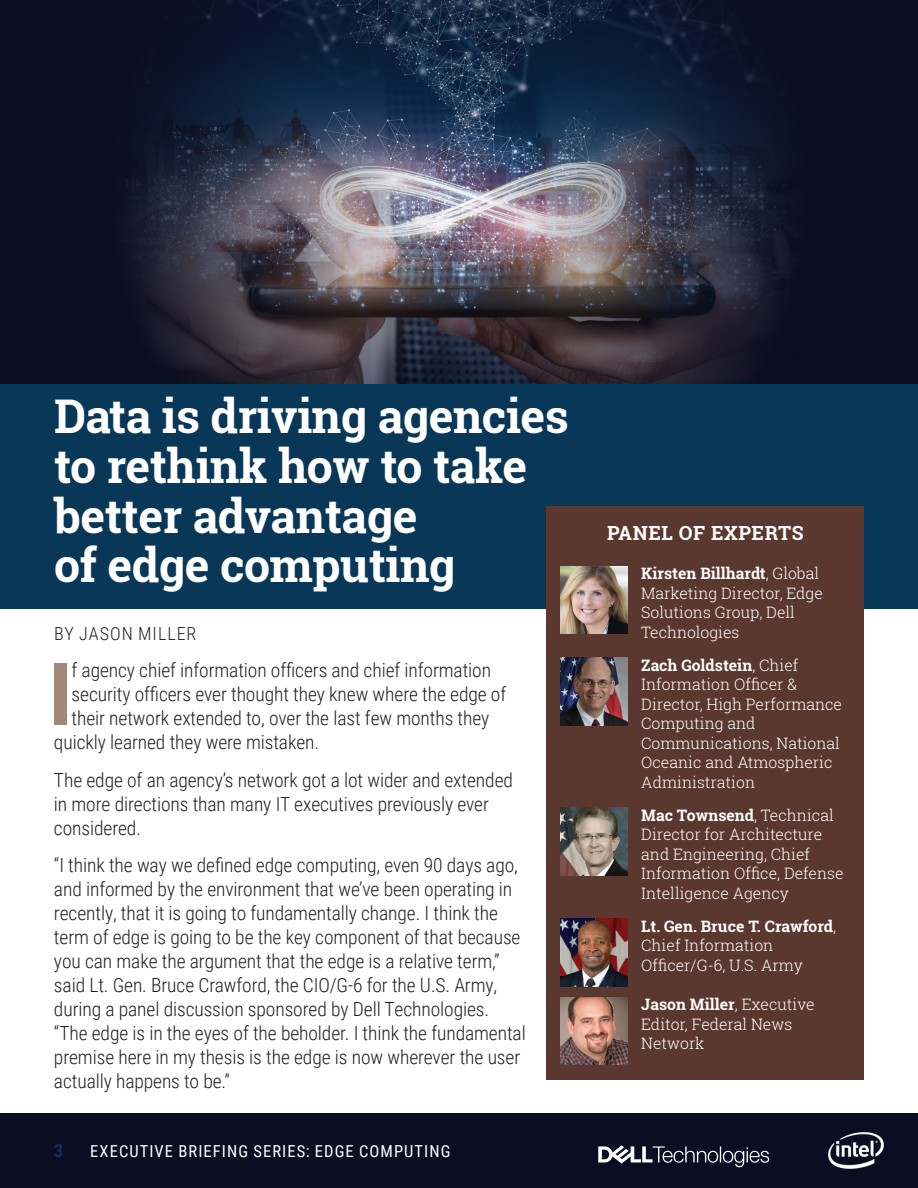
<style>
.page{position:relative;width:918px;height:1188px;background:#fff}
.page>*{position:absolute;margin:0;border:0;box-sizing:border-box;transform-origin:0 0}
.t1{font:700 87px "Roboto Condensed";color:#a18878}
.t2{font:700 46.5px/49.5px "Roboto Slab";letter-spacing:-.01em;color:#fff}
.t3{font:300 19.5px/24px "Roboto Condensed";letter-spacing:-.005em;color:#231f20}
.t4{font:700 19.5px "Roboto Slab";letter-spacing:.03em;color:#fff}
.t5{font:300 18px "Roboto Condensed";letter-spacing:.055em;color:#231f20}
.t6{font:700 18px "Roboto Condensed";color:#093758}
.t7{font:16.5px "Roboto Condensed";letter-spacing:.065em;color:#fff}
.t8{font:300 15.75px/19.5px "Roboto Slab";color:#fff}
.s1{font-weight:700}
</style>
<div class="page">
<div style="left:0;top:1114px;width:918px;height:74px;background:#0b0e22"></div>
<svg style="left:598px;top:1145px;width:171px;height:22px"></svg>
<img style="left:829px;top:1133px;width:55px;height:36px">
<div style="left:0;top:0;width:918px;height:439px;background:#0b0e22"></div>
<img style="left:110px;top:0;width:698px;height:385px">
<div style="left:0;top:385px;width:918px;height:224px;background:#093758"></div>
<div style="left:547px;top:506px;width:317px;height:574px;background:#5a3830"></div>
<img style="left:560px;top:566px;width:68px;height:68px">
<img style="left:560px;top:658px;width:68px;height:67px">
<img style="left:560px;top:808px;width:68px;height:67px">
<img style="left:560px;top:919px;width:68px;height:67px">
<img style="left:560px;top:997px;width:68px;height:68px">
<h2 class="t2" style="left:54px;top:391px;width:516px">Data is driving agencies to rethink how to take better advantage<br>of edge computing</h2>
<p class="t5" style="left:54px;top:621px;width:144px">BY JASON MILLER</p>
<h1 class="t1" style="left:48px;top:633px;width:25px">I</h1>
<p class="t3" style="left:72px;top:658px;width:421px">f agency chief information officers and chief information</p>
<p class="t3" style="left:72px;top:682px;width:436px">security officers ever thought they knew where the edge of</p>
<p class="t3" style="left:72px;top:706px;width:419px">their network extended to, over the last few months they</p>
<p class="t3" style="left:54px;top:730px;width:267px">quickly learned they were mistaken.</p>
<p class="t3" style="left:54px;top:767px;width:461px">The edge of an agency’s network got a lot wider and extended in more directions than many IT executives previously ever considered.</p>
<p class="t3" style="left:54px;top:853px;width:473px">“I think the way we defined edge computing, even 90 days ago, and informed by the environment that we’ve been operating in recently, that it is going to fundamentally change. I think the term of edge is going to be the key component of that because you can make the argument that the edge is a relative term,” said Lt. Gen. Bruce Crawford, the CIO/G-6 for the U.S. Army, during a panel discussion sponsored by Dell Technologies. “The edge is in the eyes of the beholder. I think the fundamental premise here in my thesis is the edge is now wherever the user actually happens to be.”</p>
<p class="t6" style="left:54px;top:1138px;width:11px">3</p>
<p class="t7" style="left:90px;top:1140px;width:362px">EXECUTIVE BRIEFING SERIES: EDGE COMPUTING</p>
<p class="t4" style="left:607px;top:520px;width:198px">PANEL OF EXPERTS</p>
<p class="t8" style="left:641px;top:563px;width:183px"><span class="s1">Kirsten Billhardt</span>, Global<br>Marketing Director, Edge<br>Solutions Group, Dell<br>Technologies</p>
<p class="t8" style="left:641px;top:655px;width:202px"><span class="s1">Zach Goldstein</span>, Chief<br>Information Officer &amp;<br>Director, High Performance<br>Computing and<br>Communications, National<br>Oceanic and Atmospheric<br>Administration</p>
<p class="t8" style="left:641px;top:805px;width:204px"><span class="s1">Mac Townsend</span>, Technical<br>Director for Architecture and Engineering, Chief<br>Information Office, Defense<br>Intelligence Agency</p>
<p class="t8" style="left:641px;top:916px;width:197px"><span class="s1">Lt. Gen. Bruce T. Crawford</span>,<br>Chief Information<br>Officer/G-6, U.S. Army</p>
<p class="t8" style="left:641px;top:995px;width:175px"><span class="s1">Jason Miller</span>, Executive<br>Editor, Federal News<br>Network</p>
</div>
